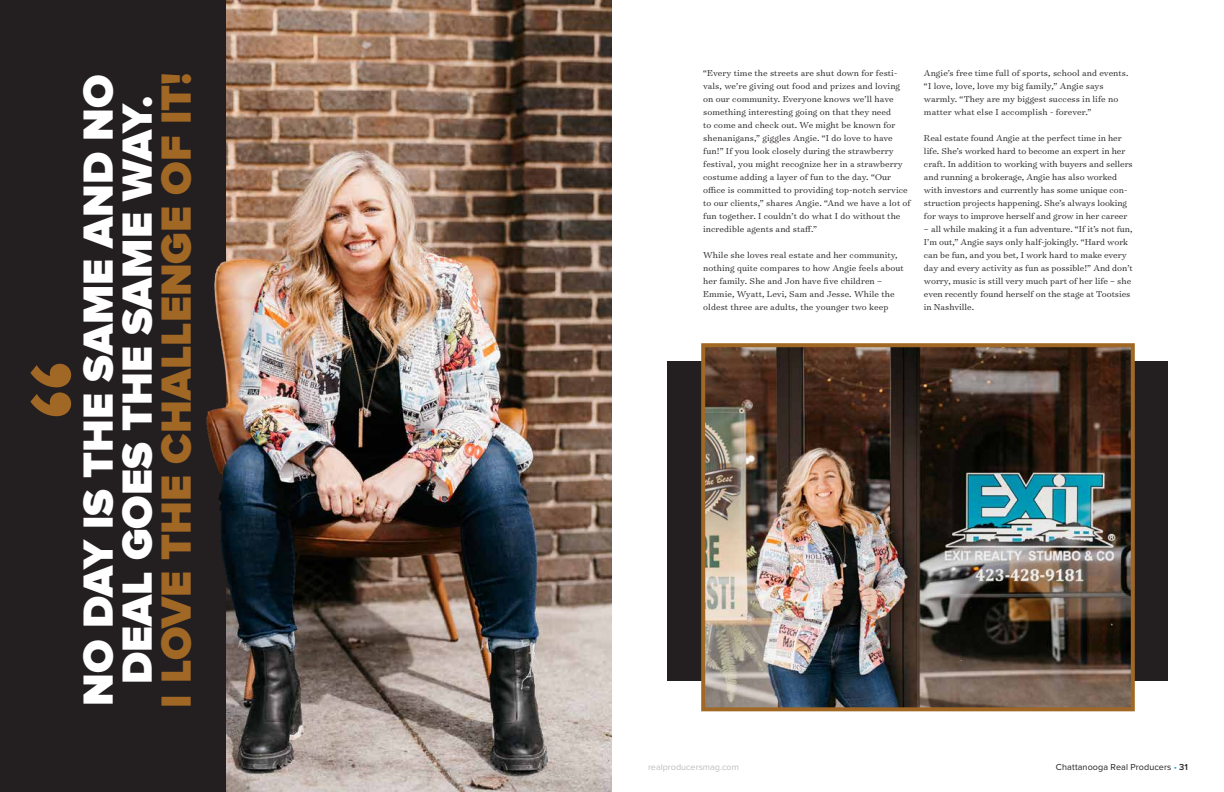
<style>
.page{position:relative;width:1224px;height:792px;background:#fff}
.page>*{position:absolute;margin:0;border:0;box-sizing:border-box;transform-origin:0 0}
.t1{font:900 43.7px/39px "Proxima Nova";color:#fff;text-align:center}
.t2{font:900 43.7px "Proxima Nova";color:#a16825}
.t3{font:300 9.8px/13px "Surveyor Text";color:#231f20}
.t4{font:9px "Proxima Nova";letter-spacing:.01em;color:#231f20}
.t5{font:9px "Proxima Nova";color:#bcbec0}
.s1{color:#19a8e0}
.s2{font-weight:600}
</style>
<div class="page">
<div style="left:668px;top:361px;width:500px;height:319px;background:#231f20"></div>
<img style="left:226px;top:0;width:386px;height:792px">
<img style="left:706px;top:348px;width:424px;height:358px">
<div style="left:701px;top:343px;width:434px;height:368px;border:4px solid #a16825"></div>
<div style="left:0;top:0;width:226px;height:792px;background:#231f20"></div>
<svg style="left:30px;top:364px;width:41px;height:52px"></svg>
<h1 class="t1" style="left:81px;top:706px;width:633px;rotate:-90deg">NO DAY IS THE SAME AND NO<br>DEAL GOES THE SAME WAY.</h1>
<h1 class="t2" style="left:156px;top:708px;width:637px;rotate:-90deg">I LOVE THE CHALLENGE OF IT!</h1>
<p class="t3" style="left:703px;top:66px;width:209px">“Every time the streets are shut down for festi&shy;vals, we’re giving out food and prizes and loving on our community. Everyone knows we’ll have something interesting going on that they need<br>to come and check out. We might be known for shenanigans,” giggles Angie. “I do love to have fun!” If you look closely during the strawberry festival, you might recognize her in a strawberry costume adding a layer of fun to the day. “Our office is committed to providing top-notch service to our clients,” shares Angie. “And we have a lot of fun together. I couldn’t do what I do without the incredible agents and staff.”</p>
<p class="t3" style="left:703px;top:248px;width:202px">While she loves real estate and her community, nothing quite compares to how Angie feels about her family. She and Jon have five children – Emmie, Wyatt, Levi, Sam and Jesse. While the oldest three are adults, the younger two keep</p>
<p class="t3" style="left:924px;top:66px;width:206px">Angie’s free time full of sports, school and events. “I love, love, love my big family,” Angie says warmly. “They are my biggest success in life no matter what else I accomplish - forever.”</p>
<p class="t3" style="left:924px;top:131px;width:210px">Real estate found Angie at the perfect time in her life. She’s worked hard to become an expert in her craft. In addition to working with buyers and sellers and running a brokerage, Angie has also worked with investors and currently has some unique con&shy;struction projects happening. She’s always looking for ways to improve herself and grow in her career</p>
<p class="t3" style="left:924px;top:222px;width:210px">– all while making it a fun adventure. “If it’s not fun, I’m out,” Angie says only half-jokingly. “Hard work can be fun, and you bet, I work hard to make every day and every activity as fun as possible!” And don’t worry, music is still very much part of her life – she even recently found herself on the stage at Tootsies in Nashville.</p>
<p class="t5" style="left:648px;top:762px;width:92px">realproducersmag.com</p>
<p class="t4" style="left:1056px;top:762px;width:134px">Chattanooga Real Producers <span class="s1">•</span> <span class="s2">31</span></p>
</div>
